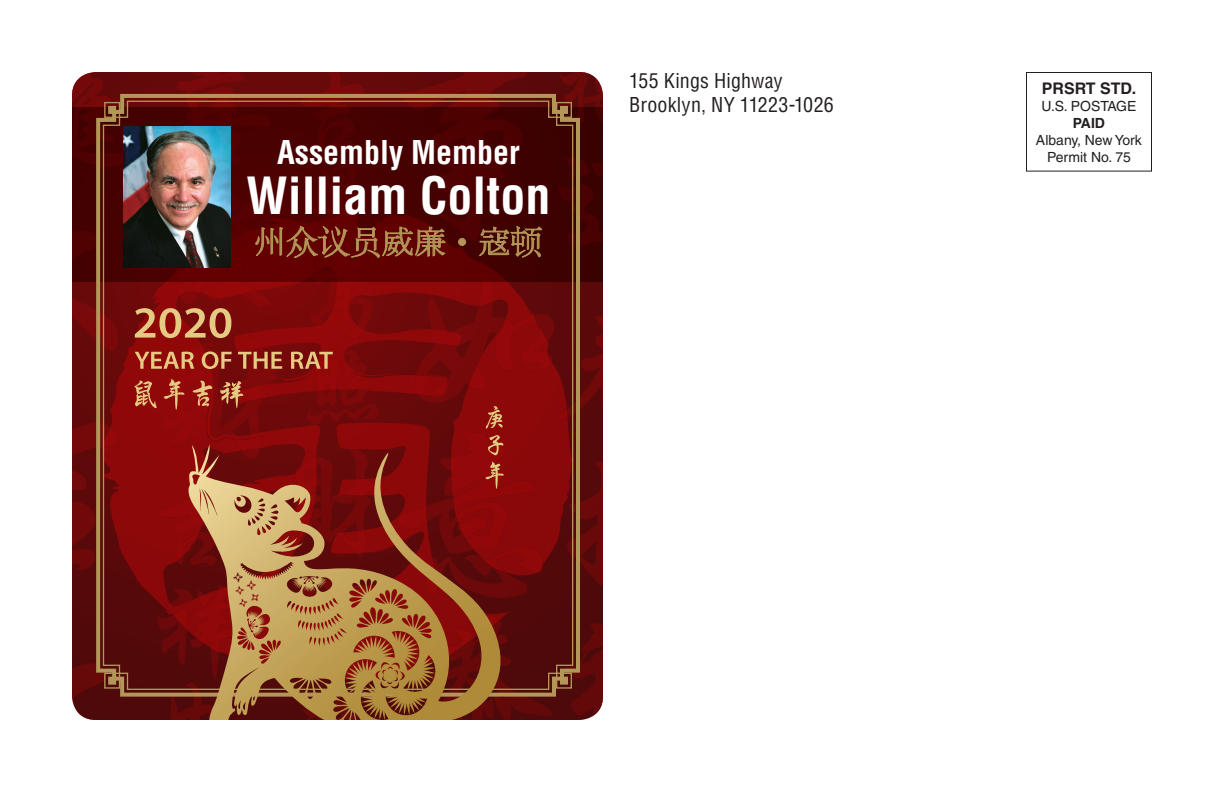
<style>
.page{position:relative;width:1224px;height:792px;background:#fff}
.page>*{position:absolute;margin:0;border:0;box-sizing:border-box;transform-origin:0 0}
.t1{font:700 condensed 50px "Helvetica";color:#fff}
.t2{font:700 condensed 32px "Helvetica";color:#fff}
.t3{font:32px "TSC U Ming S TT";color:#b39758}
.t4{font:condensed 20px/24px "Helvetica";letter-spacing:.01em;color:#231f20}
.t5{font:700 16px "Helvetica";color:#231f20}
.t6{font:14px/16.8px "Helvetica";color:#231f20;text-align:center}
.t7{font:700 14px "Helvetica";color:#231f20}
</style>
<div class="page">
<div style="left:1026px;top:72px;width:126px;height:100px;border:1px solid #231f20"></div>
<svg style="left:72px;top:72px;width:531px;height:648px;background:#762319"></svg>
<h2 class="t2" style="left:277px;top:132px;width:244px">Assembly Member</h2>
<h1 class="t1" style="left:246px;top:164px;width:306px">William Colton</h1>
<h2 class="t3" style="left:254px;top:220px;width:289px">州众议员威廉·寇顿</h2>
<h3 class="t4" style="left:629px;top:69px;width:206px">155 Kings Highway<br>Brooklyn, NY 11223-1026</h3>
<p class="t5" style="left:1042px;top:79px;width:96px">PRSRT STD.</p>
<p class="t6" style="left:1041px;top:98px;width:97px">U.S. POSTAGE</p>
<p class="t7" style="left:1073px;top:115px;width:34px">PAID</p>
<p class="t6" style="left:1036px;top:131px;width:107px">Albany, New York<br>Permit No. 75</p>
</div>
